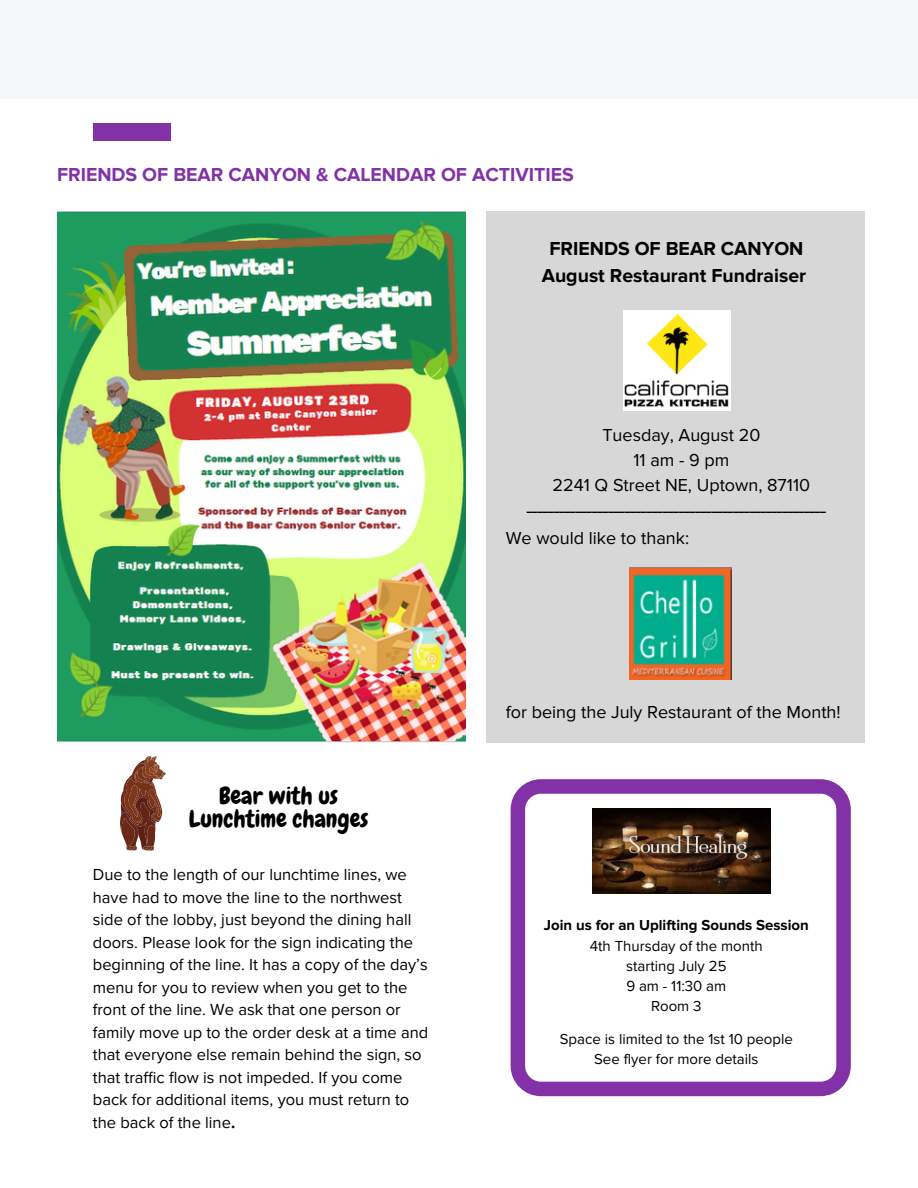
<style>
.page{position:relative;width:918px;height:1188px;background:#fff}
.page>*{position:absolute;margin:0;border:0;box-sizing:border-box;transform-origin:0 0}
.t1{font:24px/23.7px "Chewy";color:#000;text-align:center}
.t2{font:700 19.5px/27px "Proxima Nova";color:#000;text-align:center}
.t3{font:700 19.5px "Proxima Nova";color:#8331a7}
.t4{font:18px/24.8px "Proxima Nova";color:#000;text-align:center}
.t5{font:16.5px/22.5px "Proxima Nova";color:#000}
.t6{font:15px "Proxima Nova";color:#000}
.t7{font:700 15px "Proxima Nova";color:#000}
.t8{font:800 10.8px "Open Sans";color:#000}
.s1{font-weight:700}
</style>
<div class="page">
<div style="left:93px;top:124px;width:77px;height:17px;background:#8331a7"></div>
<div style="left:0;top:0;width:918px;height:99px;background:#f5f6f7"></div>
<div style="left:486px;top:212px;width:378px;height:531px;background:#d7d7d7"></div>
<img style="left:630px;top:567px;width:101px;height:113px">
<img style="left:623px;top:311px;width:107px;height:100px">
<img style="left:57px;top:212px;width:408px;height:531px">
<svg style="left:120px;top:756px;width:46px;height:95px"></svg>
<svg style="left:511px;top:779px;width:340px;height:317px"></svg>
<img style="left:593px;top:808px;width:177px;height:86px">
<p class="t3" style="left:57px;top:163px;width:518px">FRIENDS OF BEAR CANYON &amp; CALENDAR OF ACTIVITIES</p>
<p class="t2" style="left:542px;top:235px;width:266px">FRIENDS OF BEAR CANYON<br>August Restaurant Fundraiser</p>
<p class="t4" style="left:553px;top:423px;width:259px">Tuesday, August 20<br>11am-9pm<br>2241 Q Street NE, Uptown, 87110</p>
<h4 class="t8" style="left:527px;top:499px;width:301px">_______________________________________________________</h4>
<p class="t4" style="left:506px;top:526px;width:185px">We would like to thank:</p>
<h4 class="t1" style="left:189px;top:784px;width:181px">Bear with us<br>Lunchtime changes</h4>
<h4 class="t5" style="left:93px;top:864px;width:337px">Due to the length of our lunchtime lines, we have had to move the line to the northwest side of the lobby, just beyond the dining hall doors. Please look for the sign indicating the beginning of the line. It has a copy of the day’s menu for you to review when you get to the front of the line. We ask that one person or family move up to the order desk at a time and that everyone else remain behind the sign, so that traffic flow is not impeded. If you come back for additional items, you must return to the back of the line<span class="s1">.</span></h4>
<p class="t4" style="left:506px;top:700px;width:336px">for being the July Restaurant of the Month!</p>
<p class="t7" style="left:544px;top:917px;width:266px">Join us for an Uplifting Sounds Session</p>
<p class="t6" style="left:590px;top:937px;width:174px">4th Thursday of the month</p>
<p class="t6" style="left:626px;top:957px;width:102px">starting July 25</p>
<p class="t6" style="left:626px;top:977px;width:101px">9 am - 11:30 am</p>
<p class="t6" style="left:651px;top:998px;width:52px">Room 3</p>
<p class="t6" style="left:560px;top:1030px;width:234px">Space is limited to the 1st 10 people</p>
<p class="t6" style="left:594px;top:1050px;width:166px">See flyer for more details</p>
</div>
